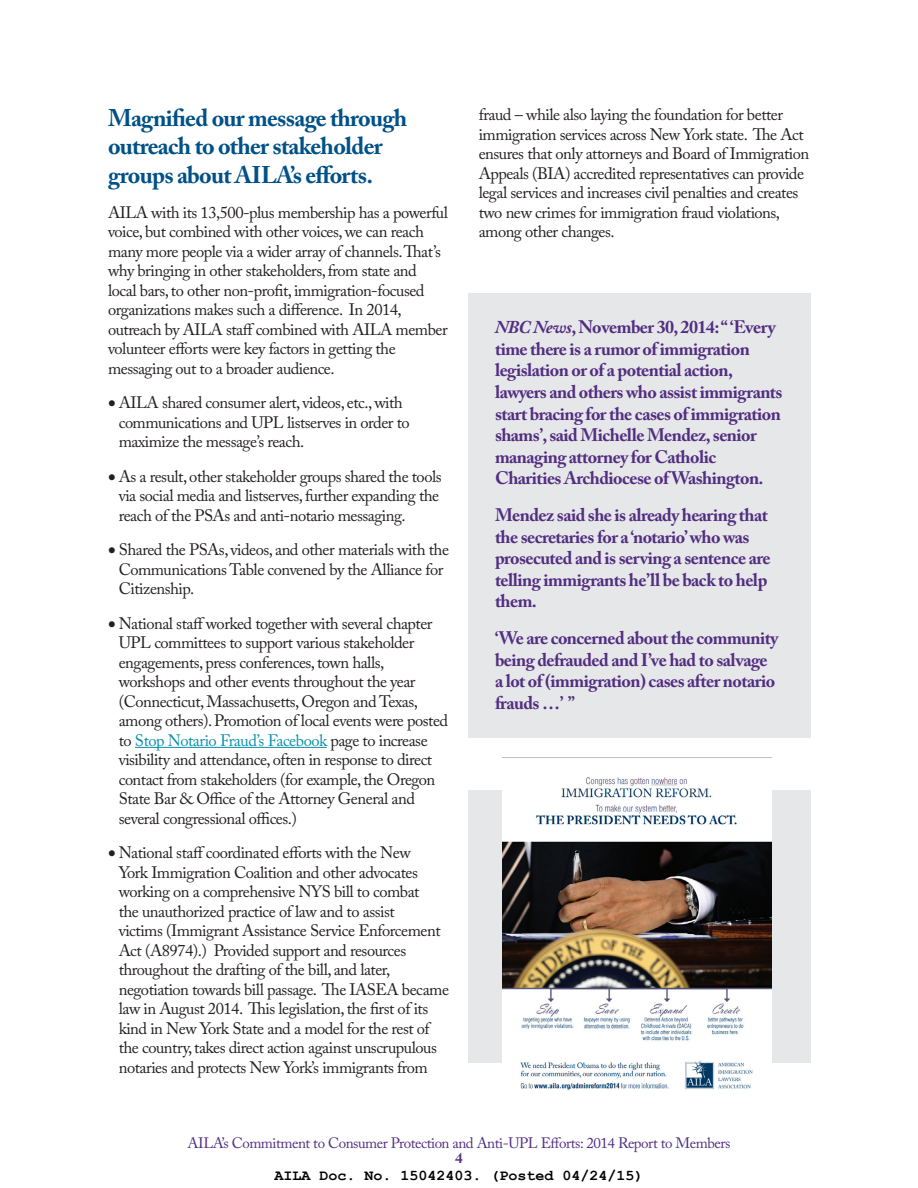
<style>
.page{position:relative;width:918px;height:1188px;background:#fff}
.page>*{position:absolute;margin:0;border:0;box-sizing:border-box;transform-origin:0 0}
.t1{font:700 24px/28.8px "Adobe Caslon Pro";letter-spacing:-.03em;color:#005187}
.t2{font:700 18px/21.6px "Adobe Caslon Pro";letter-spacing:-.03em;color:#522e81}
.t3{font:16.5px/19.5px "Adobe Caslon Pro";letter-spacing:-.03em;color:#231f20}
.t4{font:15px "Adobe Caslon Pro";letter-spacing:-.03em;color:#522e81}
.t5{font:700 15px "Courier New";color:#000}
.t6{font:700 15px "Adobe Caslon Pro";color:#522e81}
.s1{color:#0890aa}
.s2{font-style:italic}
</style>
<div class="page">
<hr style="left:135px;top:747px;width:192px;height:1px;background:#0890aa">
<div style="left:468px;top:293px;width:342px;height:445px;background:#e6e7e9"></div>
<div style="left:468px;top:790px;width:342px;height:272px;background:#e6e7e9"></div>
<img style="left:502px;top:757px;width:269px;height:333px">
<h1 class="t1" style="left:108px;top:103px;width:301px">Magnified our message through outreach to other stakeholder groups about AILA’s efforts.</h1>
<p class="t3" style="left:108px;top:202px;width:342px">AILA with its 13,500-plus membership has a powerful voice, but combined with other voices, we can reach many more people via a wider array of channels. That’s why bringing in other stakeholders, from state and local bars, to other non-profit, immigration-focused organizations makes such a difference. In 2014, outreach by AILA staff combined with AILA member volunteer efforts were key factors in getting the messaging out to a broader audience.</p>
<p class="t3" style="left:119px;top:393px;width:292px;text-indent:-11px">• AILA shared consumer alert, videos, etc., with communications and UPL listserves in order to maximize the message’s reach.</p>
<p class="t3" style="left:119px;top:466px;width:324px;text-indent:-11px">• As a result, other stakeholder groups shared the tools via social media and listserves, further expanding the reach of the PSAs and anti-notario messaging.</p>
<p class="t3" style="left:119px;top:540px;width:332px;text-indent:-11px">• Shared the PSAs, videos, and other materials with the<br>Communications Table convened by the Alliance for<br>Citizenship.</p>
<p class="t3" style="left:119px;top:613px;width:331px;text-indent:-11px">• National staff worked together with several chapter UPL committees to support various stakeholder engagements, press conferences, town halls, workshops and other events throughout the year (Connecticut, Massachusetts, Oregon and Texas, among others). Promotion of local events were posted to <span class="s1">Stop Notario Fraud’s Facebook</span> page to increase visibility and attendance, often in response to direct contact from stakeholders (for example, the Oregon State Bar &amp; Office of the Attorney General and several congressional offices.)</p>
<p class="t3" style="left:119px;top:843px;width:332px;text-indent:-11px">• National staff coordinated efforts with the New<br>York Immigration Coalition and other advocates working on a comprehensive NYS bill to combat<br>the unauthorized practice of law and to assist<br>victims (Immigrant Assistance Service Enforcement Act (A8974).) Provided support and resources throughout the drafting of the bill, and later, negotiation towards bill passage. The IASEA became law in August 2014. This legislation, the first of its kind in New York State and a model for the rest of the country, takes direct action against unscrupulous notaries and protects New York’s immigrants from</p>
<p class="t3" style="left:479px;top:105px;width:332px">fraud – while also laying the foundation for better immigration services across New York state. The Act ensures that only attorneys and Board of Immigration Appeals (BIA) accredited representatives can provide legal services and increases civil penalties and creates two new crimes for immigration fraud violations, among other changes.</p>
<p class="t2" style="left:495px;top:316px;width:289px"><span class="s2">NBC News</span>, November 30, 2014: “ ‘Every time there is a rumor of immigration legislation or of a potential action, lawyers and others who assist immigrants start bracing for the cases of immigration shams’, said Michelle Mendez, senior managing attorney for Catholic Charities Archdiocese of Washington.</p>
<p class="t2" style="left:495px;top:504px;width:277px">Mendez said she is already hearing that the secretaries for a ‘notario’ who was prosecuted and is serving a sentence are telling immigrants he’ll be back to help them.</p>
<p class="t2" style="left:495px;top:627px;width:285px">‘We are concerned about the community being defrauded and I’ve had to salvage a lot of (immigration) cases after notario frauds …’ ”</p>
<p class="t4" style="left:188px;top:1134px;width:544px">AILA’s Commitment to Consumer Protection and Anti-UPL Efforts: 2014 Report to Members</p>
<p class="t6" style="left:455px;top:1149px;width:9px">4</p>
<p class="t5" style="left:274px;top:1166px;width:371px">AILA Doc. No. 15042403. (Posted 04/24/15)</p>
</div>
